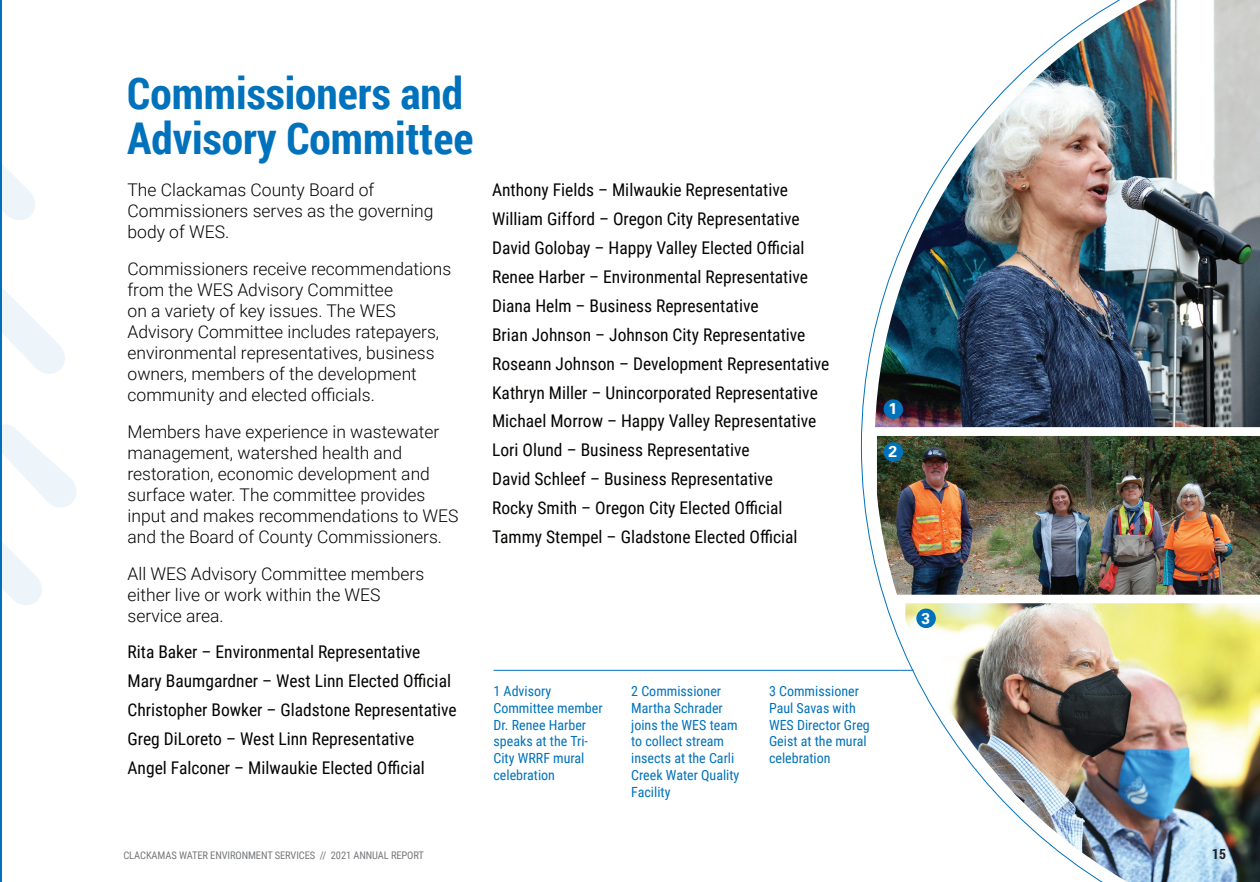
<style>
.page{position:relative;width:1260px;height:882px;background:#fff}
.page>*{position:absolute;margin:0;border:0;box-sizing:border-box;transform-origin:0 0}
.t1{font:700 43.75px/45.5px "Roboto Condensed";color:#0072bc}
.t2{font:17.5px/28.9px "Roboto Condensed";color:#040503}
.t3{font:300 17.5px/21px "Roboto";color:#040503}
.t4{font:700 15.75px "Univers";color:#fff}
.t5{font:14px/16.8px "Roboto Condensed";color:#0072bc}
.t6{font:700 14px "Roboto Condensed";color:#231f20}
.t7{font:10.5px "Roboto Condensed";letter-spacing:-.01em;color:#76787b}
</style>
<div class="page">
<img style="left:905px;top:603px;width:355px;height:279px">
<img style="left:875px;top:0;width:385px;height:427px">
<img style="left:877px;top:436px;width:383px;height:159px">
<hr style="left:0;top:0;width:2px;height:882px;background:#0072bc">
<svg style="left:2px;top:164px;width:74px;height:441px"></svg>
<hr style="left:494px;top:670px;width:420px;height:1px;background:#0072bc">
<div style="left:884px;top:399px;width:19px;height:20px;background:#0072bc;border-radius:50%"></div>
<div style="left:884px;top:442px;width:19px;height:20px;background:#0072bc;border-radius:50%"></div>
<div style="left:916px;top:609px;width:20px;height:19px;background:#0072bc;border-radius:50%"></div>
<h1 class="t1" style="left:127px;top:69px;width:348px">Commissioners and<br>Advisory Committee</h1>
<p class="t3" style="left:128px;top:179px;width:308px">The Clackamas County Board of<br>Commissioners serves as the governing body of WES.</p>
<p class="t3" style="left:128px;top:258px;width:325px">Commissioners receive recommendations from the WES Advisory Committee<br>on a variety of key issues. The WES Advisory Committee includes ratepayers, environmental representatives, business owners, members of the development community and elected officials.</p>
<p class="t3" style="left:128px;top:421px;width:333px">Members have experience in wastewater management, watershed health and restoration, economic development and surface water. The committee provides input and makes recommendations to WES and the Board of County Commissioners.</p>
<p class="t3" style="left:128px;top:562px;width:298px">All WES Advisory Committee members either live or work within the WES service area.</p>
<p class="t2" style="left:128px;top:637px;width:331px">Rita Baker – Environmental Representative Mary Baumgardner – West Linn Elected Official Christopher Bowker – Gladstone Representative Greg DiLoreto – West Linn Representative Angel Falconer – Milwaukie Elected Official</p>
<p class="t2" style="left:492px;top:175px;width:339px">Anthony Fields – Milwaukie Representative William Gifford – Oregon City Representative David Golobay – Happy Valley Elected Official Renee Harber – Environmental Representative Diana Helm – Business Representative<br>Brian Johnson – Johnson City Representative Roseann Johnson – Development Representative Kathryn Miller – Unincorporated Representative Michael Morrow – Happy Valley Representative Lori Olund – Business Representative<br>David Schleef – Business Representative<br>Rocky Smith – Oregon City Elected Official Tammy Stempel – Gladstone Elected Official</p>
<p class="t5" style="left:494px;top:682px;width:111px">1 Advisory<br>Committee member<br>Dr. Renee Harber speaks at the Tri-<br>City WRRF mural celebration</p>
<p class="t5" style="left:631px;top:682px;width:110px">2 Commissioner<br>Martha Schrader joins the WES team to collect stream insects at the Carli<br>Creek Water Quality<br>Facility</p>
<p class="t5" style="left:769px;top:682px;width:102px">3 Commissioner<br>Paul Savas with<br>WES Director Greg<br>Geist at the mural celebration</p>
<p class="t4" style="left:889px;top:400px;width:10px">1</p>
<p class="t4" style="left:889px;top:442px;width:10px">2</p>
<p class="t4" style="left:921px;top:609px;width:10px">3</p>
<p class="t7" style="left:123px;top:848px;width:302px">CLACKAMAS WATER ENVIRONMENT SERVICES // 2021 ANNUAL REPORT</p>
<p class="t6" style="left:1212px;top:844px;width:15px">15</p>
</div>
